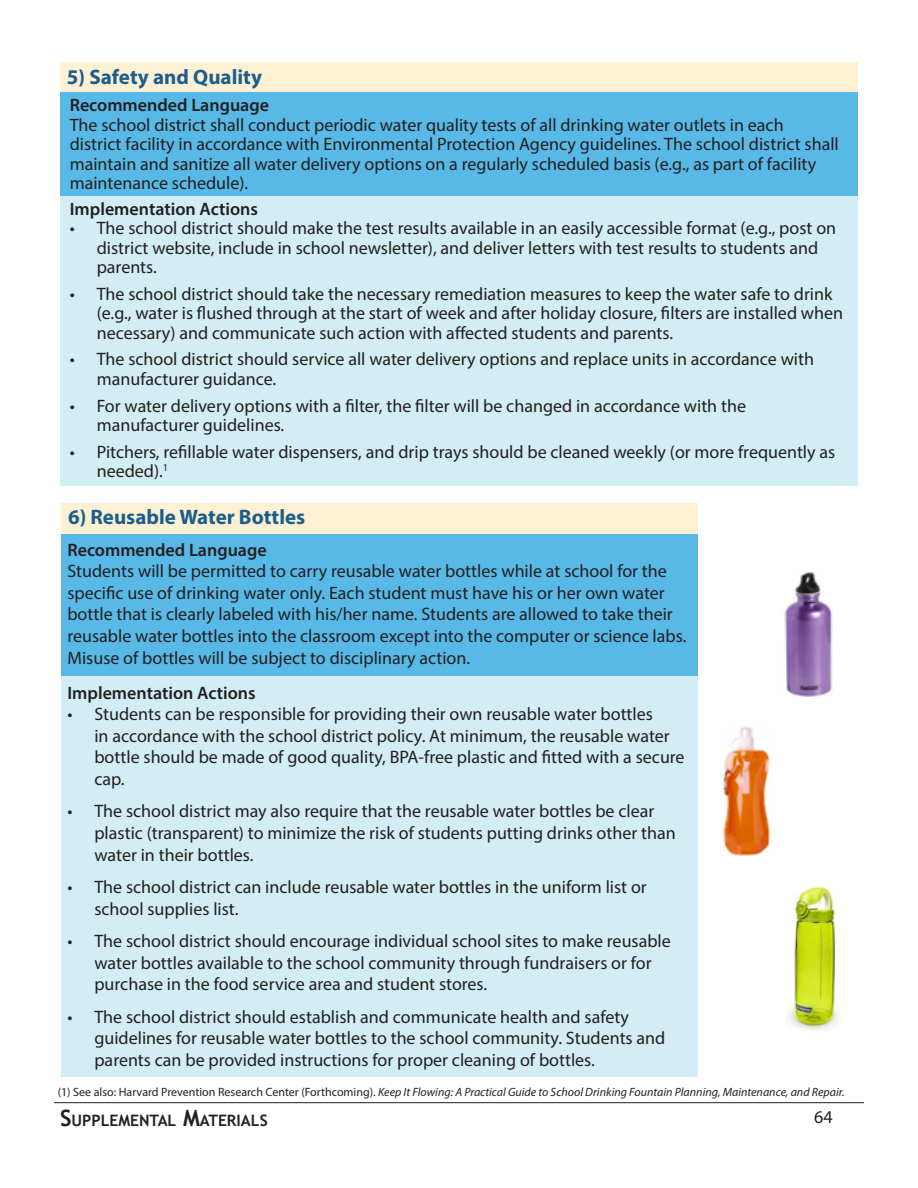
<style>
.page{position:relative;width:918px;height:1188px;background:#fff}
.page>*{position:absolute;margin:0;border:0;box-sizing:border-box;transform-origin:0 0}
.t1{font:700 21px "Myriad Pro";color:#1b5e8d}
.t2{font:18px/21.6px "Myriad Pro";color:#231f20}
.t3{font:600 18px "Myriad Pro";color:#231f20}
.t4{font:700 15.75px "Trebuchet MS";color:#231f20}
.t5{font:italic 12px "Myriad Pro";color:#231f20}
.s1{font-style:normal}
.s2{font-size:22.5px}
</style>
<div class="page">
<div style="left:60px;top:62px;width:798px;height:33px;background:#fef1d3"></div>
<div style="left:60px;top:92px;width:798px;height:131px;background:#58b8e6"></div>
<div style="left:60px;top:196px;width:798px;height:290px;background:#d2edf4"></div>
<div style="left:61px;top:676px;width:637px;height:401px;background:#d2edf4"></div>
<div style="left:61px;top:503px;width:637px;height:31px;background:#fef1d3"></div>
<div style="left:61px;top:534px;width:637px;height:141px;background:#58b8e6"></div>
<img style="left:784px;top:572px;width:49px;height:125px">
<img style="left:723px;top:726px;width:48px;height:130px">
<img style="left:789px;top:886px;width:50px;height:144px">
<hr style="left:54px;top:1102px;width:810px;height:1px;background:#231f20">
<p class="t1" style="left:67px;top:64px;width:197px">5) Safety and Quality</p>
<p class="t3" style="left:70px;top:94px;width:201px">Recommended Language</p>
<p class="t2" style="left:70px;top:115px;width:771px;line-height:19.5px">The school district shall conduct periodic water quality tests of all drinking water outlets in each district facility in accordance with Environmental Protection Agency guidelines. The school district shall maintain and sanitize all water delivery options on a regularly scheduled basis (e.g., as part of facility maintenance schedule).</p>
<p class="t3" style="left:70px;top:197px;width:190px">Implementation Actions</p>
<p class="t2" style="left:97px;top:218px;width:741px;line-height:19.5px;text-indent:-27px">• The school district should make the test results available in an easily accessible format (e.g., post on district website, include in school newsletter), and deliver letters with test results to students and parents.</p>
<p class="t2" style="left:97px;top:284px;width:748px;line-height:19.5px;text-indent:-27px">• The school district should take the necessary remediation measures to keep the water safe to drink (e.g., water is flushed through at the start of week and after holiday closure, filters are installed when necessary) and communicate such action with affected students and parents.</p>
<p class="t2" style="left:97px;top:349px;width:719px;line-height:19.5px;text-indent:-27px">• The school district should service all water delivery options and replace units in accordance with manufacturer guidance.</p>
<p class="t2" style="left:97px;top:396px;width:651px;line-height:19.5px;text-indent:-27px">• For water delivery options with a filter, the filter will be changed in accordance with the manufacturer guidelines.</p>
<p class="t2" style="left:97px;top:442px;width:740px;line-height:19.5px;text-indent:-27px">• Pitchers, refillable water dispensers, and drip trays should be cleaned weekly (or more frequently as needed).<sup>1</sup></p>
<p class="t1" style="left:68px;top:504px;width:239px">6) Reusable Water Bottles</p>
<p class="t3" style="left:67px;top:538px;width:201px">Recommended Language</p>
<p class="t2" style="left:67px;top:560px;width:621px">Students will be permitted to carry reusable water bottles while at school for the specific use of drinking water only. Each student must have his or her own water bottle that is clearly labeled with his/her name. Students are allowed to take their reusable water bottles into the classroom except into the computer or science labs.<br>Misuse of bottles will be subject to disciplinary action.</p>
<p class="t3" style="left:67px;top:681px;width:190px">Implementation Actions</p>
<p class="t2" style="left:94px;top:703px;width:592px;text-indent:-27px">• Students can be responsible for providing their own reusable water bottles<br>in accordance with the school district policy. At minimum, the reusable water bottle should be made of good quality, BPA-free plastic and fitted with a secure cap.</p>
<p class="t2" style="left:94px;top:800px;width:583px;text-indent:-27px">• The school district may also require that the reusable water bottles be clear plastic (transparent) to minimize the risk of students putting drinks other than water in their bottles.</p>
<p class="t2" style="left:94px;top:876px;width:554px;text-indent:-27px">• The school district can include reusable water bottles in the uniform list or school supplies list.</p>
<p class="t2" style="left:94px;top:930px;width:578px;text-indent:-27px">• The school district should encourage individual school sites to make reusable water bottles available to the school community through fundraisers or for purchase in the food service area and student stores.</p>
<p class="t2" style="left:94px;top:1005px;width:573px;text-indent:-27px">• The school district should establish and communicate health and safety guidelines for reusable water bottles to the school community. Students and parents can be provided instructions for proper cleaning of bottles.</p>
<p class="t5" style="left:58px;top:1085px;width:789px"><span class="s1">(1) See also: Harvard Prevention Research Center (Forthcoming).</span> Keep It Flowing: A Practical Guide to School Drinking Fountain Planning, Maintenance, and Repair.</p>
<p class="t4" style="left:60px;top:1111px;width:209px"><span class="s2">S</span>UPP LEMENTAL <span class="s2">M</span>ATERIALS</p>
<p class="t2" style="left:814px;top:1106px;width:20px">64</p>
</div>
